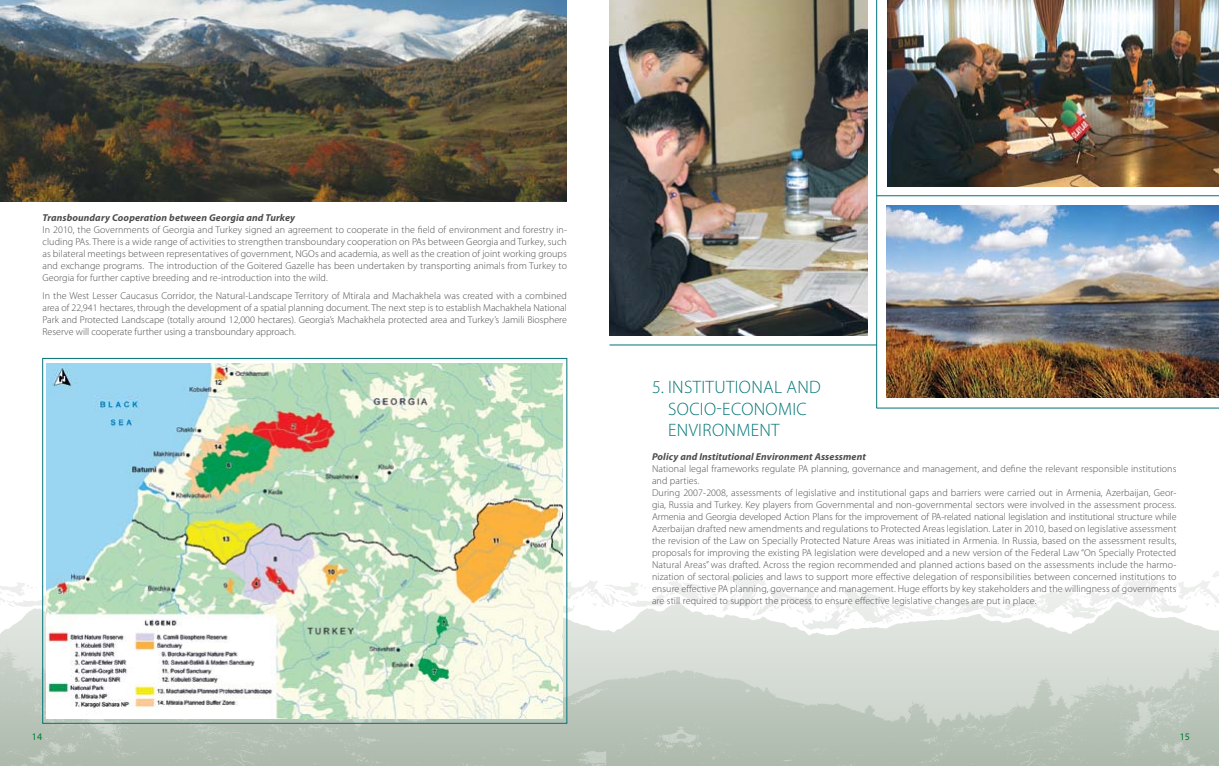
<style>
.page{position:relative;width:1219px;height:766px;background:#fff}
.page>*{position:absolute;margin:0;border:0;box-sizing:border-box;transform-origin:0 0}
.t1{font:300 18px/21.6px "Myriad Pro";letter-spacing:.02em;color:#007476}
.t2{font:300 10px/12px "Myriad Pro";letter-spacing:.01em;color:#4d4d4f;text-align:justify}
.t3{font:italic 700 10px "Myriad Pro";letter-spacing:.01em;color:#4d4d4f}
.t4{font:10px "Myriad Pro";color:#007931}
</style>
<div class="page">
<img style="left:886px;top:206px;width:333px;height:191px">
<svg style="left:0;top:630px;width:1219px;height:135px;background:#c2ccc2"></svg>
<svg style="left:0;top:569px;width:1219px;height:61px"></svg>
<img style="left:47px;top:363px;width:516px;height:355px">
<img style="left:610px;top:0;width:257px;height:335px">
<img style="left:887px;top:0;width:332px;height:186px">
<hr style="left:877px;top:195px;width:342px;height:1px;background:#007476">
<hr style="left:609px;top:345px;width:268px;height:1px;background:#007476">
<hr style="left:877px;top:408px;width:342px;height:1px;background:#007476">
<hr style="left:876px;top:0;width:1px;height:408px;background:#007476">
<img style="left:0;top:0;width:567px;height:201px">
<p class="t3" style="left:43px;top:211px;width:254px">Transboundary Cooperation between Georgia and Turkey</p>
<p class="t2" style="left:43px;top:223px;width:526px">In 2010, the Governments of Georgia and Turkey signed an agreement to cooperate in the field of environment and forestry in&shy;cluding PAs. There is a wide range of activities to strengthen transboundary cooperation on PAs between Georgia and Turkey, such as bilateral meetings between representatives of government, NGOs and academia, as well as the creation of joint working groups and exchange programs. The introduction of the Goitered Gazelle has been undertaken by transporting animals from Turkey to Georgia for further captive breeding and re-introduction into the wild.</p>
<p class="t2" style="left:43px;top:289px;width:526px">In the West Lesser Caucasus Corridor, the Natural-Landscape Territory of Mtirala and Machakhela was created with a combined area of 22,941 hectares, through the development of a spatial planning document. The next step is to establish Machakhela National Park and Protected Landscape (totally around 12,000 hectares). Georgia’s Machakhela protected area and Turkey’s Jamili Biosphere Reserve will cooperate further using a transboundary approach.</p>
<h1 class="t1" style="left:668px;top:376px;width:154px;text-indent:-16px">5. INSTITUTIONAL AND<br>SOCIO-ECONOMIC<br>ENVIRONMENT</h1>
<p class="t3" style="left:652px;top:450px;width:215px">Policy and Institutional Environment Assessment</p>
<p class="t2" style="left:652px;top:462px;width:526px;text-align:left">National legal frameworks regulate PA planning, governance and management, and define the relevant responsible institutions and parties.<br>During 2007-2008, assessments of legislative and institutional gaps and barriers were carried out in Armenia, Azerbaijan, Geor&shy;gia, Russia and Turkey. Key players from Governmental and non-governmental sectors were involved in the assessment process.<br>Armenia and Georgia developed Action Plans for the improvement of PA-related national legislation and institutional structure while Azerbaijan drafted new amendments and regulations to Protected Areas legislation. Later in 2010, based on legislative assessment the revision of the Law on Specially Protected Nature Areas was initiated in Armenia. In Russia, based on the assessment results, proposals for improving the existing PA legislation were developed and a new version of the Federal Law “On Specially Protected Natural Areas” was drafted. Across the region recommended and planned actions based on the assessments include the harmo&shy;nization of sectoral policies and laws to support more effective delegation of responsibilities between concerned institutions to ensure effective PA planning, governance and management. Huge efforts by key stakeholders and the willingness of governments are still required to support the process to ensure effective legislative changes are put in place.</p>
<p class="t4" style="left:32px;top:730px;width:12px">14</p>
<p class="t4" style="left:1180px;top:730px;width:12px">15</p>
</div>
